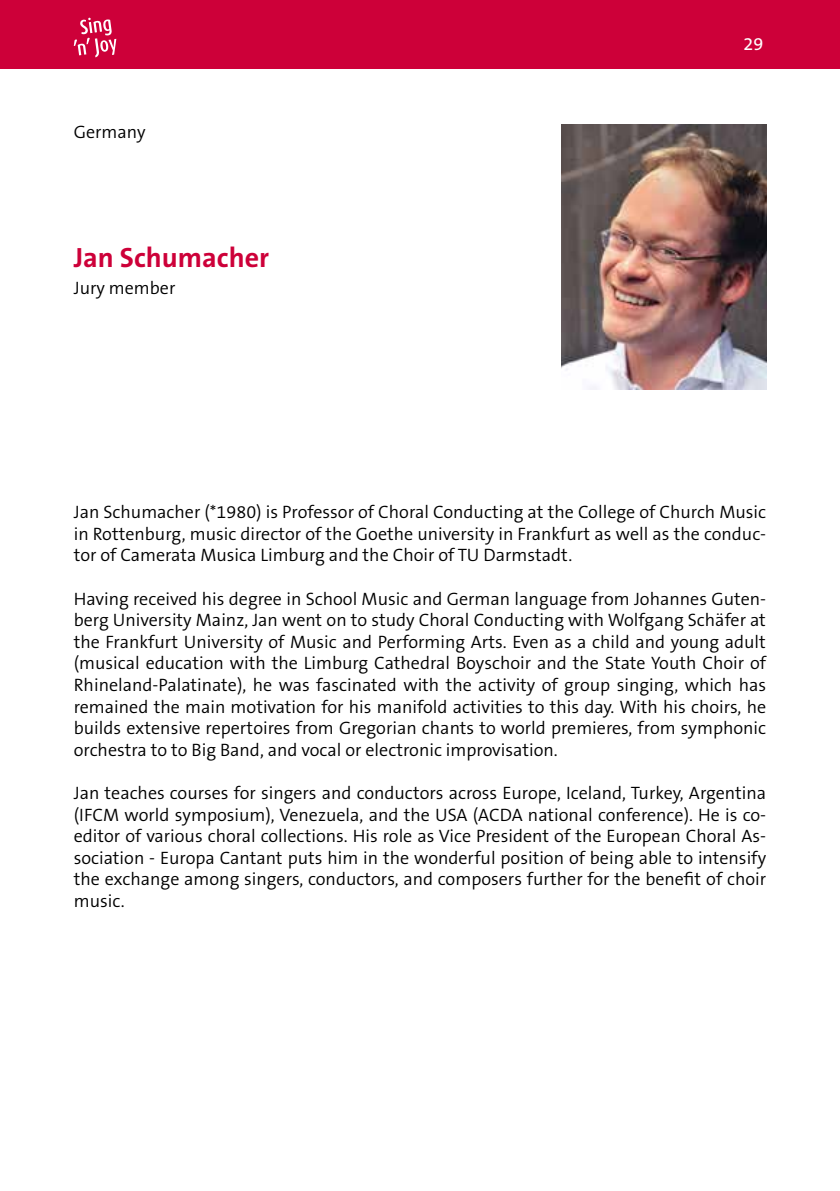
<style>
.page{position:relative;width:840px;height:1191px;background:#fff}
.page>*{position:absolute;margin:0;border:0;box-sizing:border-box;transform-origin:0 0}
.t1{font:700 28px "The Sans B7";color:#cd0039}
.t2{font:300 18px/21.6px "The Sans B4";color:#000;text-align:justify}
.t3{font:18px "The Sans B5 Plain";color:#fff}
</style>
<div class="page">
<div style="left:0;top:0;width:839px;height:68px;background:#cd0039"></div>
<svg style="left:74px;top:18px;width:42px;height:39px"></svg>
<img style="left:561px;top:125px;width:204px;height:265px">
<p class="t2" style="left:74px;top:122px;width:73px">Germany</p>
<h1 class="t1" style="left:74px;top:242px;width:197px">Jan Schumacher</h1>
<p class="t2" style="left:74px;top:278px;width:103px">Jury member</p>
<p class="t3" style="left:743px;top:34px;width:21px">29</p>
<p class="t2" style="left:74px;top:502px;width:693px">Jan Schumacher (*1980) is Professor of Choral Conducting at the College of Church Music in Rottenburg, music director of the Goethe university in Frankfurt as well as the conduc&shy;tor of Camerata Musica Limburg and the Choir of TU Darmstadt.</p>
<p class="t2" style="left:74px;top:588px;width:693px">Having received his degree in School Music and German language from Johannes Guten&shy;berg University Mainz, Jan went on to study Choral Conducting with Wolfgang Schäfer at the Frankfurt University of Music and Performing Arts. Even as a child and young adult (musical education with the Limburg Cathedral Boyschoir and the State Youth Choir of Rhineland-Palatinate), he was fascinated with the activity of group singing, which has remained the main motivation for his manifold activities to this day. With his choirs, he builds extensive repertoires from Gregorian chants to world premieres, from symphonic orchestra to to Big Band, and vocal or electronic improvisation.</p>
<p class="t2" style="left:74px;top:782px;width:693px">Jan teaches courses for singers and conductors across Europe, Iceland, Turkey, Argentina (IFCM world symposium), Venezuela, and the USA (ACDA national conference). He is co&shy;editor of various choral collections. His role as Vice President of the European Choral As&shy;sociation - Europa Cantant puts him in the wonderful position of being able to intensify the exchange among singers, conductors, and composers further for the benefit of choir music.</p>
</div>
